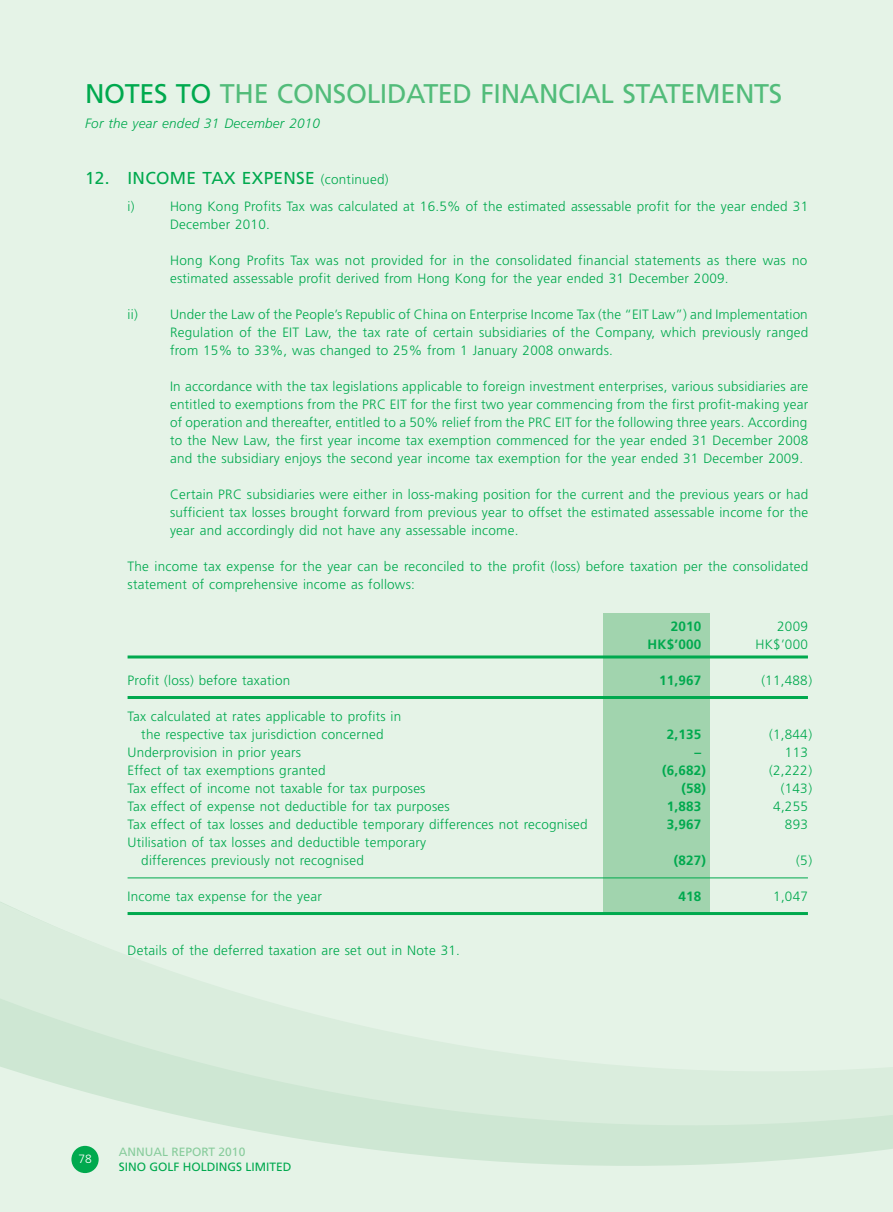
<style>
.page{position:relative;width:893px;height:1212px;background:#e5f3e7}
.page>*{position:absolute;margin:0;border:0;box-sizing:border-box;transform-origin:0 0}
.t1{font:27px "Frutiger LT Std";letter-spacing:-.015em;color:#52bc7a}
.t2{font:17.25px "Frutiger LT Std";letter-spacing:.015em;color:#00a94e}
.t3{font:300 13.5px/18px "Frutiger LT Std";letter-spacing:.015em;color:#00a94e}
.t4{font:700 13.5px "Frutiger LT Std";letter-spacing:.015em;color:#00a94e}
.t5{font:italic 300 13.5px "Frutiger LT Std";letter-spacing:.015em;color:#00a94e}
.t6{font:12px/15px "Frutiger LT Std";color:#00a94e}
.t7{font:12px "Frutiger LT Std";color:#88cc9c}
.t8{font:300 12px "Frutiger LT Std";color:#fff}
.s1{color:#00a94e}
.s2{font-weight:300;font-size:13.5px}
.s3{color:#88cc9c}
</style>
<div class="page">
<svg style="left:0;top:747px;width:892px;height:427px"></svg>
<svg style="left:892px;top:1067px;width:1px;height:82px"></svg>
<div style="left:604px;top:613px;width:106px;height:301px;background:#a1d4ae"></div>
<hr style="left:128px;top:655px;width:680px;height:3px;background:#00a94e">
<hr style="left:128px;top:696px;width:680px;height:3px;background:#00a94e">
<hr style="left:128px;top:877px;width:680px;height:1px;background:#00a94e">
<hr style="left:128px;top:912px;width:680px;height:3px;background:#00a94e">
<div style="left:71px;top:1146px;width:28px;height:27px;background:#00a94e;border-radius:50%"></div>
<p class="t1" style="left:85px;top:77px;width:699px"><span class="s1">NOTES TO</span> THE CONSOLIDATED FINANCIAL STATEMENTS</p>
<p class="t5" style="left:85px;top:116px;width:237px">For the year ended 31 December 2010</p>
<p class="t2" style="left:85px;top:168px;width:305px">12. INCOME TAX EXPENSE <span class="s2">(continued)</span></p>
<p class="t3" style="left:128px;top:197px;width:8px">i)</p>
<p class="t3" style="left:170px;top:197px;width:640px">Hong Kong Profits Tax was calculated at 16.5% of the estimated assessable profit for the year ended 31<br>December 2010.</p>
<p class="t3" style="left:170px;top:251px;width:639px">Hong Kong Profits Tax was not provided for in the consolidated financial statements as there was no estimated assessable profit derived from Hong Kong for the year ended 31 December 2009.</p>
<p class="t3" style="left:170px;top:305px;width:640px;text-align:justify;text-indent:-43px">ii) Under the Law of the People’s Republic of China on Enterprise Income Tax (the “EIT Law”) and Implementation Regulation of the EIT Law, the tax rate of certain subsidiaries of the Company, which previously ranged from 15% to 33%, was changed to 25% from 1 January 2008 onwards.</p>
<p class="t3" style="left:170px;top:377px;width:640px;text-align:justify">In accordance with the tax legislations applicable to foreign investment enterprises, various subsidiaries are entitled to exemptions from the PRC EIT for the first two year commencing from the first profit-making year of operation and thereafter, entitled to a 50% relief from the PRC EIT for the following three years. According to the New Law, the first year income tax exemption commenced for the year ended 31 December 2008 and the subsidiary enjoys the second year income tax exemption for the year ended 31 December 2009.</p>
<p class="t3" style="left:170px;top:485px;width:640px;text-align:justify">Certain PRC subsidiaries were either in loss-making position for the current and the previous years or had sufficient tax losses brought forward from previous year to offset the estimated assessable income for the year and accordingly did not have any assessable income.</p>
<p class="t3" style="left:128px;top:557px;width:682px">The income tax expense for the year can be reconciled to the profit (loss) before taxation per the consolidated statement of comprehensive income as follows:</p>
<p class="t4" style="left:671px;top:618px;width:32px">2010</p>
<p class="t3" style="left:777px;top:617px;width:32px">2009</p>
<p class="t4" style="left:647px;top:636px;width:55px">HK$’000</p>
<p class="t3" style="left:755px;top:635px;width:54px">HK$’000</p>
<p class="t3" style="left:128px;top:671px;width:164px">Profit (loss) before taxation</p>
<p class="t4" style="left:659px;top:672px;width:44px">11,967</p>
<p class="t3" style="left:761px;top:671px;width:52px">(11,488)</p>
<p class="t3" style="left:128px;top:707px;width:275px;text-align:center">Tax calculated at rates applicable to profits in the respective tax jurisdiction concerned</p>
<p class="t4" style="left:667px;top:726px;width:36px">2,135</p>
<p class="t3" style="left:769px;top:725px;width:45px">(1,844)</p>
<p class="t3" style="left:128px;top:743px;width:175px">Underprovision in prior years</p>
<p class="t4" style="left:695px;top:744px;width:8px">–</p>
<p class="t3" style="left:785px;top:743px;width:24px">113</p>
<p class="t3" style="left:128px;top:761px;width:200px">Effect of tax exemptions granted</p>
<p class="t4" style="left:662px;top:762px;width:46px">(6,682)</p>
<p class="t3" style="left:769px;top:761px;width:45px">(2,222)</p>
<p class="t3" style="left:128px;top:779px;width:299px">Tax effect of income not taxable for tax purposes</p>
<p class="t4" style="left:681px;top:780px;width:26px">(58)</p>
<p class="t3" style="left:781px;top:779px;width:33px">(143)</p>
<p class="t3" style="left:128px;top:797px;width:324px">Tax effect of expense not deductible for tax purposes</p>
<p class="t4" style="left:667px;top:798px;width:36px">1,883</p>
<p class="t3" style="left:773px;top:797px;width:36px">4,255</p>
<p class="t3" style="left:128px;top:815px;width:462px">Tax effect of tax losses and deductible temporary differences not recognised</p>
<p class="t4" style="left:667px;top:816px;width:36px">3,967</p>
<p class="t3" style="left:785px;top:815px;width:24px">893</p>
<p class="t3" style="left:141px;top:833px;width:286px;text-indent:-14px">Utilisation of tax losses and deductible temporary differences previously not recognised</p>
<p class="t4" style="left:674px;top:852px;width:34px">(827)</p>
<p class="t3" style="left:796px;top:851px;width:17px">(5)</p>
<p class="t3" style="left:128px;top:887px;width:196px">Income tax expense for the year</p>
<p class="t4" style="left:678px;top:888px;width:24px">418</p>
<p class="t3" style="left:773px;top:887px;width:36px">1,047</p>
<p class="t3" style="left:128px;top:941px;width:334px">Details of the deferred taxation are set out in Note 31.</p>
<p class="t8" style="left:78px;top:1152px;width:15px">78</p>
<p class="t7" style="left:119px;top:1145px;width:69px">ANN UAL REPORT</p>
<p class="t6" style="left:119px;top:1145px;width:174px;text-indent:100px"><span class="s3">2010<br></span>SINO GOLF HOLDINGS LIMITED</p>
</div>
